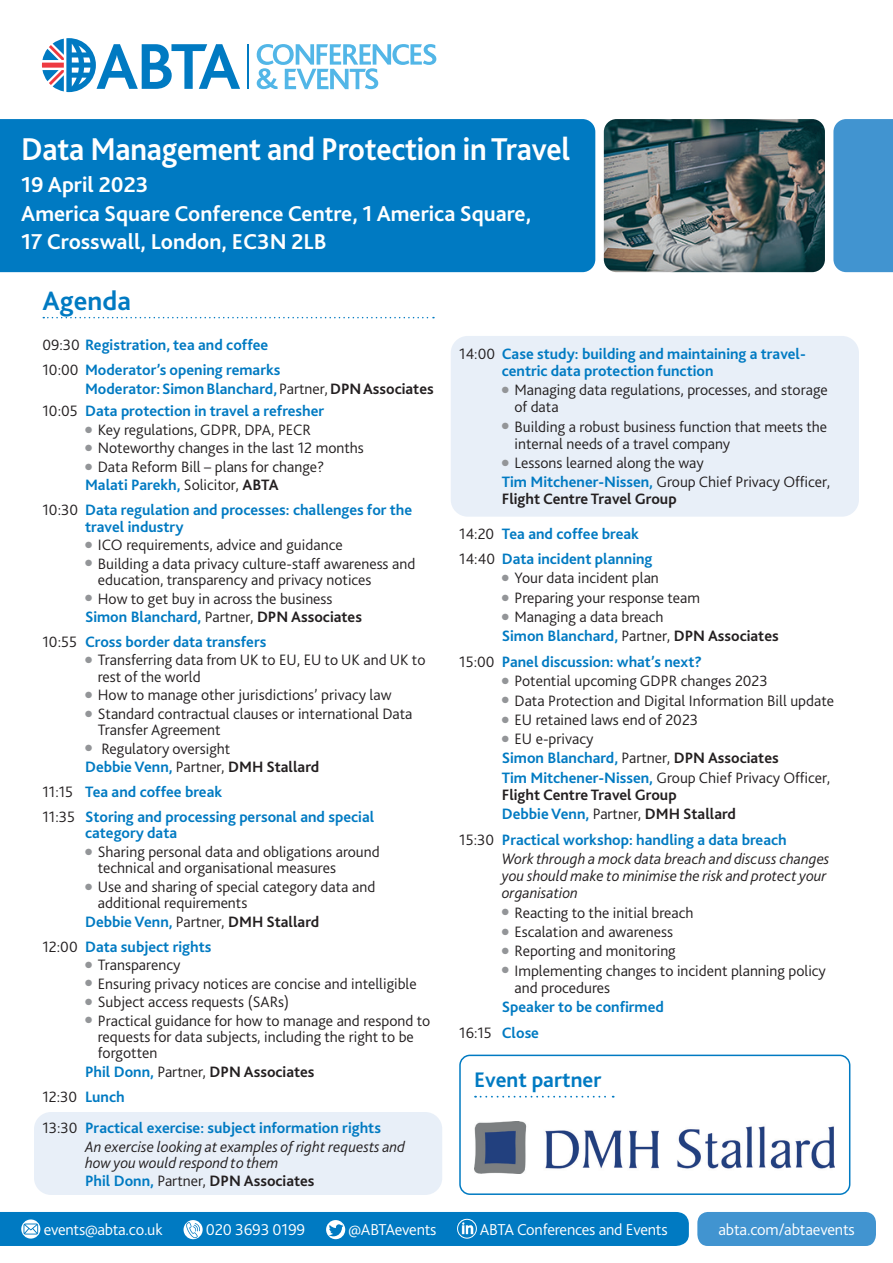
<style>
.page{position:relative;width:893px;height:1263px;background:#fff}
.page>*{position:absolute;margin:0;border:0;box-sizing:border-box;transform-origin:0 0}
.t1{font:700 33px "Bliss 2";letter-spacing:-.01em;color:#fff;scale:.94 1}
.t2{font:700 27.75px "Bliss 2";color:#007ac2}
.t3{font:700 22.5px/28.5px "Bliss 2";color:#fff}
.t4{font:700 22.05px "Bliss 2";color:#007ac2}
.t5{font:300 16.5px "Bliss 2";letter-spacing:-.015em;color:#fff}
.t6{font:300 15.75px/16.4px "Bliss 2";color:#231f20}
.t7{font:700 15.75px/24.9px "Bliss 2";color:#007ac2}
.t8{font:italic 300 15.75px/18.5px "Bliss 2";color:#231f20}
.t9{font:700 15.75px/34.2px "Bliss 2";color:#231f20}
.s1{font-weight:300;color:#231f20}
.s2{color:#231f20}
.s3{color:#939598}
.s4{font-weight:700;color:#007ac2}
.s5{font-weight:700}
.s6{font-style:normal}
.s7{font-weight:700;font-style:normal;color:#007ac2}
.s8{font-weight:700;font-style:normal}
.s9{font-weight:300}
.s10{color:#007ac2}
</style>
<div class="page">
<div style="left:451px;top:336px;width:408px;height:181px;background:#e8eff8;border-radius:17px"></div>
<div style="left:34px;top:1112px;width:408px;height:83px;background:#e8eff8;border-radius:17px"></div>
<svg style="left:43px;top:317px;width:391px;height:1px"></svg>
<div style="left:697px;top:1212px;width:179px;height:34px;background:#4194d0"></div>
<div style="left:0;top:1212px;width:689px;height:34px;background:#007ac2"></div>
<img style="left:457px;top:1219px;width:20px;height:19px;border-radius:10px">
<div style="left:457px;top:1219px;width:20px;height:19px;border:1px solid #fff;border-radius:50%"></div>
<svg style="left:42px;top:38px;width:198px;height:54px"></svg>
<hr style="left:248px;top:44px;width:1px;height:45px;background:#007ac2">
<svg style="left:257px;top:44px;width:179px;height:45px"></svg>
<div style="left:833px;top:119px;width:60px;height:153px;background:#4194d0"></div>
<div style="left:0;top:119px;width:595px;height:153px;background:#007ac2"></div>
<img style="left:604px;top:119px;width:221px;height:153px">
<div style="left:459px;top:1054px;width:391px;height:141px;border:2px solid #007ac2;border-radius:10px"></div>
<svg style="left:475px;top:1096px;width:139px;height:1px"></svg>
<img style="left:475px;top:1121px;width:359px;height:52px">
<h1 class="t1" style="left:21px;top:128px;width:585px">Data Management and Protection in Travel</h1>
<h3 class="t3" style="left:21px;top:170px;width:511px">19 April 2023<br>America Square Conference Centre, 1 America Square,<br>17 Crosswall, London, EC3N 2LB</h3>
<h2 class="t2" style="left:43px;top:283px;width:90px">Agenda</h2>
<p class="t7" style="left:43px;top:332px;width:239px"><span class="s1">09:30</span> Registration, tea and coffee<br><span class="s1">10:00</span> Moderator’s opening remarks</p>
<p class="t7" style="left:43px;top:376px;width:393px;line-height:22.8px;text-indent:43px">Moderator: Simon Blanchard, <span class="s1">Partner,</span> <span class="s2">DPN Associates<br></span><span class="s1">10:05</span> Data protection in travel a refresher</p>
<p class="t6" style="left:85px;top:421px;width:228px"><span class="s3">●</span> Key regulations, GDPR, DPA, PECR</p>
<p class="t6" style="left:85px;top:439px;width:280px"><span class="s3">●</span> Noteworthy changes in the last 12 months</p>
<p class="t6" style="left:85px;top:457px;width:241px;line-height:18.5px"><span class="s3">●</span> Data Reform Bill – plans for change?<br><span class="s4">Malati Parekh,</span> Solicitor, <span class="s5">ABTA</span></p>
<p class="t7" style="left:85px;top:501px;width:329px;line-height:16.4px;text-indent:-43px"><span class="s1">10:30</span> Data regulation and processes: challenges for the travel industry</p>
<p class="t6" style="left:85px;top:536px;width:259px"><span class="s3">●</span> ICO requirements, advice and guidance</p>
<p class="t6" style="left:98px;top:555px;width:319px;text-indent:-13px"><span class="s3">●</span> Building a data privacy culture-staff awareness and education, transparency and privacy notices</p>
<p class="t6" style="left:85px;top:589px;width:278px;line-height:18.5px"><span class="s3">●</span> How to get buy in across the business<br><span class="s4">Simon Blanchard,</span> Partner, <span class="s5">DPN Associates</span></p>
<p class="t7" style="left:43px;top:629px;width:225px"><span class="s1">10:55</span> Cross border data transfers</p>
<p class="t6" style="left:98px;top:652px;width:329px;text-indent:-13px"><span class="s3">●</span> Transferring data from UK to EU, EU to UK and UK to rest of the world</p>
<p class="t6" style="left:85px;top:686px;width:308px"><span class="s3">●</span> How to manage other jurisdictions’ privacy law</p>
<p class="t6" style="left:98px;top:705px;width:316px;text-indent:-13px"><span class="s3">●</span> Standard contractual clauses or international Data<br>Transfer Agreement</p>
<p class="t6" style="left:85px;top:739px;width:236px;line-height:18.5px"><span class="s3">●</span> Regulatory oversight<br><span class="s4">Debbie Venn,</span> Partner, <span class="s5">DMH Stallard</span></p>
<p class="t7" style="left:43px;top:779px;width:333px"><span class="s1">11:15</span> Tea and coffee break<br><span class="s1">11:35</span> Storing and processing personal and special</p>
<p class="t7" style="left:85px;top:820px;width:94px">category data</p>
<p class="t6" style="left:98px;top:843px;width:284px;text-indent:-13px"><span class="s3">●</span> Sharing personal data and obligations around technical and organisational measures</p>
<p class="t6" style="left:98px;top:878px;width:279px;text-indent:-13px"><span class="s3">●</span> Use and sharing of special category data and additional requirements</p>
<p class="t7" style="left:43px;top:908px;width:278px;text-indent:43px">Debbie Venn, <span class="s1">Partner,</span> <span class="s2">DMH Stallard<br></span><span class="s1">12:00</span> Data subject rights</p>
<p class="t6" style="left:85px;top:956px;width:97px"><span class="s3">●</span> Transparency</p>
<p class="t6" style="left:85px;top:975px;width:333px"><span class="s3">●</span> Ensuring privacy notices are concise and intelligible</p>
<p class="t6" style="left:85px;top:993px;width:206px"><span class="s3">●</span> Subject access requests (SARs)</p>
<p class="t6" style="left:98px;top:1012px;width:334px;text-indent:-13px"><span class="s3">●</span> Practical guidance for how to manage and respond to requests for data subjects, including the right to be forgotten</p>
<p class="t7" style="left:43px;top:1059px;width:274px;text-indent:43px">Phil Donn, <span class="s1">Partner,</span> <span class="s2">DPN Associates<br></span><span class="s1">12:30</span> Lunch</p>
<p class="t8" style="left:85px;top:1118px;width:321px;text-indent:-43px"><span class="s6">13:30</span> <span class="s7">Practical exercise: subject information rights<br></span>An exercise looking at examples of right requests and</p>
<p class="t8" style="left:85px;top:1153px;width:231px">how you would respond to them<br><span class="s7">Phil Donn,</span> <span class="s6">Partner,</span> <span class="s8">DPN Associates</span></p>
<p class="t7" style="left:502px;top:344px;width:306px;line-height:17.1px;text-indent:-43px"><span class="s1">14:00</span> Case study: building and maintaining a travel&shy;centric data protection function</p>
<p class="t6" style="left:514px;top:381px;width:315px;line-height:17.1px;text-indent:-13px"><span class="s3">●</span> Managing data regulations, processes, and storage of data</p>
<p class="t6" style="left:514px;top:417px;width:314px;line-height:17.1px;text-indent:-13px"><span class="s3">●</span> Building a robust business function that meets the internal needs of a travel company</p>
<p class="t6" style="left:502px;top:453px;width:330px;line-height:19.4px"><span class="s3">●</span> Lessons learned along the way<br><span class="s4">Tim Mitchener-Nissen,</span> Group Chief Privacy Officer,</p>
<p class="t9" style="left:459px;top:482px;width:219px;text-indent:43px">Flight Centre Travel Group<br><span class="s9">14:20</span> <span class="s10">Tea and coffee break</span></p>
<p class="t7" style="left:459px;top:546px;width:195px"><span class="s1">14:40</span> Data incident planning</p>
<p class="t6" style="left:502px;top:570px;width:159px"><span class="s3">●</span> Your data incident plan</p>
<p class="t6" style="left:502px;top:589px;width:200px"><span class="s3">●</span> Preparing your response team</p>
<p class="t6" style="left:502px;top:607px;width:278px;line-height:19.4px"><span class="s3">●</span> Managing a data breach<br><span class="s4">Simon Blanchard,</span> Partner, <span class="s5">DPN Associates</span></p>
<p class="t7" style="left:459px;top:649px;width:244px"><span class="s1">15:00</span> Panel discussion: what’s next?</p>
<p class="t6" style="left:502px;top:672px;width:268px"><span class="s3">●</span> Potential upcoming GDPR changes 2023</p>
<p class="t6" style="left:502px;top:692px;width:334px"><span class="s3">●</span> Data Protection and Digital Information Bill update</p>
<p class="t6" style="left:502px;top:711px;width:198px"><span class="s3">●</span> EU retained laws end of 2023</p>
<p class="t6" style="left:502px;top:729px;width:330px;line-height:19.4px"><span class="s3">●</span> EU e-privacy<br><span class="s4">Simon Blanchard,</span> Partner, <span class="s5">DPN Associates<br></span><span class="s4">Tim Mitchener-Nissen,</span> Group Chief Privacy Officer,</p>
<p class="t9" style="left:502px;top:784px;width:236px;line-height:19.4px">Flight Centre Travel Group<br><span class="s10">Debbie Venn,</span> <span class="s9">Partner,</span> DMH Stallard</p>
<p class="t8" style="left:502px;top:829px;width:329px;line-height:19.4px;text-indent:-43px"><span class="s6">15:30</span> <span class="s7">Practical workshop: handling a data breach<br></span>Work through a mock data breach and discuss changes</p>
<p class="t8" style="left:502px;top:867px;width:326px;line-height:17.1px">you should make to minimise the risk and protect your organisation</p>
<p class="t6" style="left:502px;top:904px;width:193px"><span class="s3">●</span> Reacting to the initial breach</p>
<p class="t6" style="left:502px;top:923px;width:173px"><span class="s3">●</span> Escalation and awareness</p>
<p class="t6" style="left:502px;top:942px;width:175px"><span class="s3">●</span> Reporting and monitoring</p>
<p class="t6" style="left:514px;top:961px;width:313px;line-height:17.1px;text-indent:-13px"><span class="s3">●</span> Implementing changes to incident planning policy and procedures</p>
<p class="t7" style="left:459px;top:993px;width:206px;line-height:25.7px;text-indent:43px">Speaker to be confirmed<br><span class="s1">16:15</span> Close</p>
<h3 class="t4" style="left:474px;top:1066px;width:129px">Event partner</h3>
<p class="t5" style="left:44px;top:1219px;width:120px">events@abta.co.uk</p>
<p class="t5" style="left:718px;top:1219px;width:138px">abta.com/abtaevents</p>
<p class="t5" style="left:206px;top:1219px;width:101px">020 3693 0199</p>
<p class="t5" style="left:348px;top:1219px;width:90px">@ABTAevents</p>
<p class="t5" style="left:480px;top:1219px;width:189px">ABTA Conferences and Events</p>
</div>
